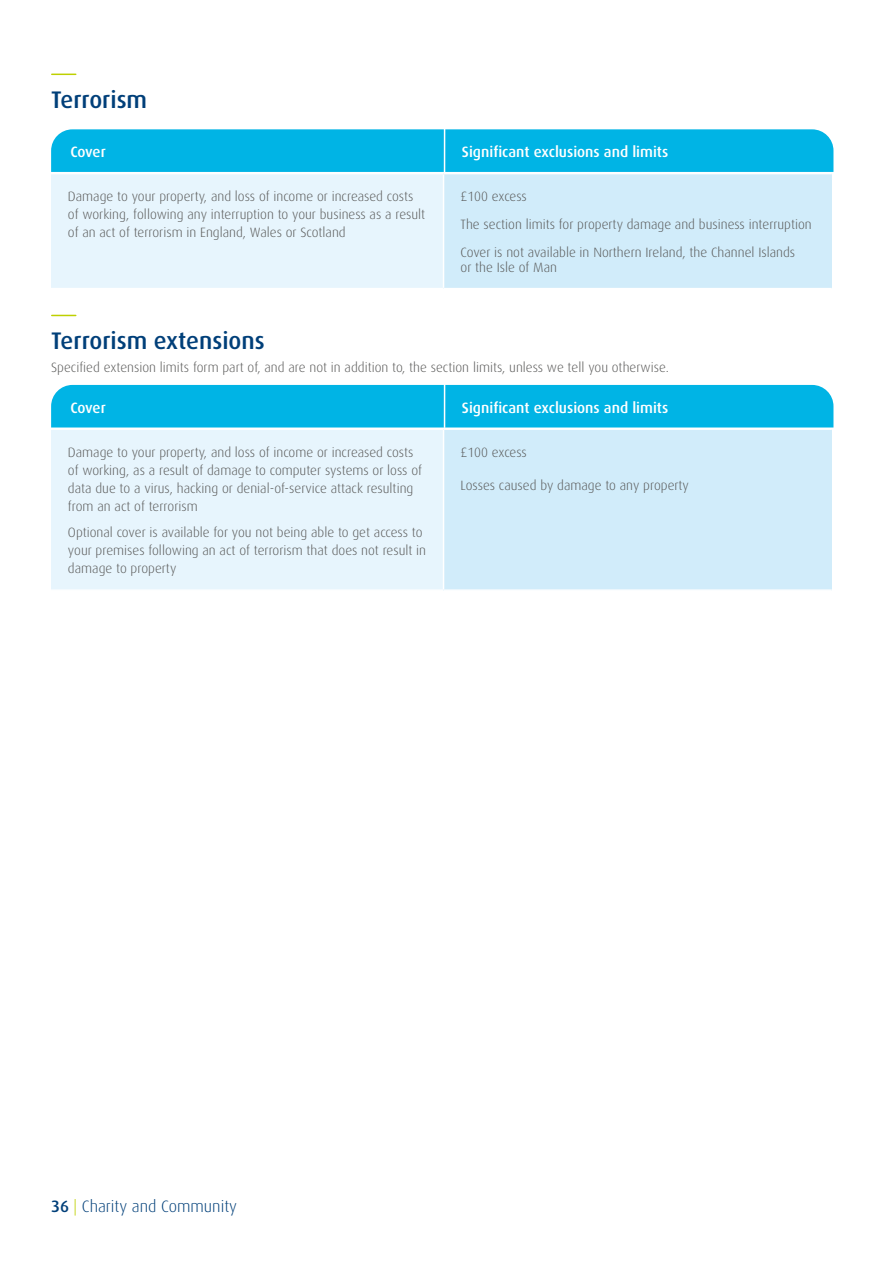
<style>
.page{position:relative;width:893px;height:1263px;background:#fff}
.page>*{position:absolute;margin:0;border:0;box-sizing:border-box;transform-origin:0 0}
.t1{font:500 24px "Dax";color:#003f79}
.t2{font:300 16.5px "Dax";color:#003f79}
.t3{font:500 15px "Dax";color:#fff}
.t4{font:300 13.5px/18px "Dax";color:#575756}
.s1{font-weight:500}
.s2{color:#bed000}
</style>
<div class="page">
<svg style="left:52px;top:74px;width:24px;height:1px"></svg>
<svg style="left:52px;top:315px;width:24px;height:1px"></svg>
<div style="left:51px;top:174px;width:393px;height:115px;background:#e7f5fd"></div>
<div style="left:444px;top:174px;width:388px;height:115px;background:#d1ecfa"></div>
<hr style="left:51px;top:288px;width:393px;height:1px;background:#fff">
<hr style="left:444px;top:288px;width:388px;height:1px;background:#fff">
<hr style="left:443px;top:174px;width:1px;height:114px;background:#fff">
<div style="left:51px;top:429px;width:393px;height:161px;background:#e7f5fd"></div>
<div style="left:444px;top:429px;width:388px;height:161px;background:#d1ecfa"></div>
<hr style="left:51px;top:428px;width:393px;height:2px;background:#fff">
<hr style="left:444px;top:428px;width:388px;height:2px;background:#fff">
<hr style="left:51px;top:589px;width:393px;height:2px;background:#fff">
<hr style="left:444px;top:589px;width:388px;height:2px;background:#fff">
<hr style="left:443px;top:430px;width:1px;height:159px;background:#fff">
<div style="left:51px;top:129px;width:782px;height:43px;background:#00b4e5"></div>
<hr style="left:444px;top:128px;width:1px;height:44px;background:#fff">
<div style="left:51px;top:385px;width:782px;height:42px;background:#00b4e5"></div>
<hr style="left:444px;top:383px;width:1px;height:45px;background:#fff">
<h1 class="t1" style="left:51px;top:86px;width:98px">Terrorism</h1>
<p class="t3" style="left:70px;top:143px;width:37px">Cover</p>
<p class="t3" style="left:462px;top:143px;width:208px">Significant exclusions and limits</p>
<p class="t4" style="left:68px;top:188px;width:359px">Damage to your property, and loss of income or increased costs of working, following any interruption to your business as a result of an act of terrorism in England, Wales or Scotland</p>
<p class="t4" style="left:461px;top:183px;width:353px;line-height:27.8px">£100 excess<br>The section limits for property damage and business interruption<br>Cover is not available in Northern Ireland, the Channel Islands</p>
<p class="t4" style="left:461px;top:258px;width:98px">or the Isle of Man</p>
<h1 class="t1" style="left:51px;top:328px;width:215px">Terrorism extensions</h1>
<p class="t4" style="left:51px;top:358px;width:619px">Specified extension limits form part of, and are not in addition to, the section limits, unless we tell you otherwise.</p>
<p class="t3" style="left:70px;top:399px;width:37px">Cover</p>
<p class="t3" style="left:462px;top:399px;width:208px">Significant exclusions and limits</p>
<p class="t4" style="left:68px;top:443px;width:356px">Damage to your property, and loss of income or increased costs of working, as a result of damage to computer systems or loss of data due to a virus, hacking or denial-of-service attack resulting from an act of terrorism</p>
<p class="t4" style="left:68px;top:524px;width:360px">Optional cover is available for you not being able to get access to your premises following an act of terrorism that does not result in damage to property</p>
<p class="t4" style="left:461px;top:443px;width:68px">£100 excess</p>
<p class="t4" style="left:461px;top:477px;width:230px">Losses caused by damage to any property</p>
<p class="t2" style="left:51px;top:1197px;width:188px"><span class="s1">36</span> <span class="s2">|</span> Charity and Community</p>
</div>
